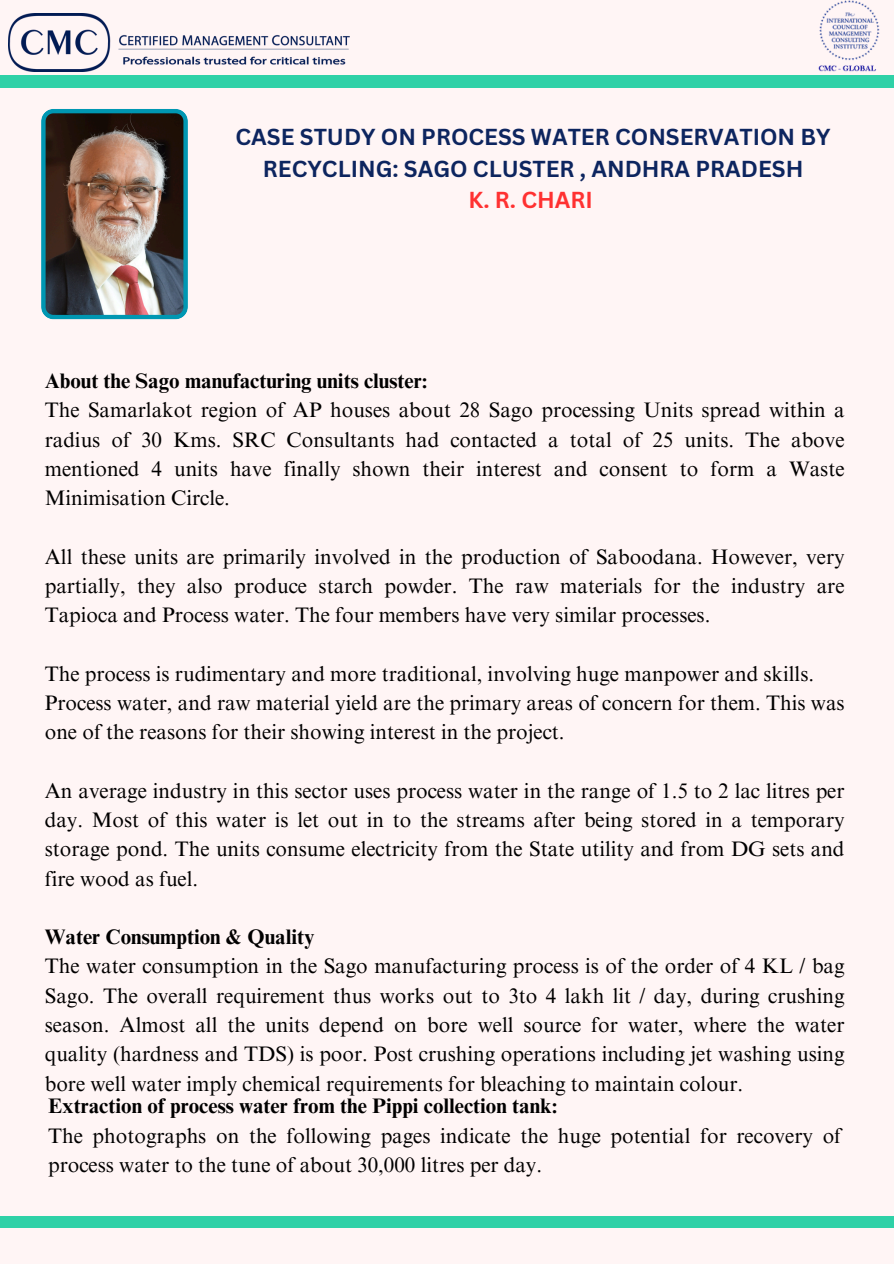
<style>
.page{position:relative;width:894px;height:1264px;background:#fff}
.page>*{position:absolute;margin:0;border:0;box-sizing:border-box;transform-origin:0 0}
.t1{font:700 22.5px/31.5px "Canva Sans";color:#0d255f;text-align:center}
.t2{font:21px/29.2px "Times NRMT Pro";color:#000;text-align:justify}
.t3{font:700 21px "Times NRMT Pro";color:#000}
.s1{color:#ff3131}
</style>
<div class="page">
<div style="left:0;top:0;width:893px;height:1263px;background:#fff5f5"></div>
<div style="left:0;top:76px;width:892px;height:11px;background:#2fd1a7"></div>
<img style="left:9px;top:13px;width:341px;height:59px">
<img style="left:815px;top:0;width:70px;height:76px">
<img style="left:42px;top:109px;width:146px;height:210px">
<div style="left:0;top:1216px;width:893px;height:11px;background:#2fd1a7"></div>
<h1 class="t1" style="left:235px;top:121px;width:596px">CASE STUDY ON PROCESS WATER CONSERVATION BY<br>RECYCLING: SAGO CLUSTER , ANDHRA PRADESH<br><span class="s1">K. R. CHARI</span></h1>
<p class="t3" style="left:45px;top:373px;width:384px">About the Sago manufacturing units cluster:</p>
<p class="t2" style="left:45px;top:398px;width:801px">The Samarlakot region of AP houses about 28 Sago processing Units spread within a radius of 30 Kms. SRC Consultants had contacted a total of 25 units. The above mentioned 4 units have finally shown their interest and consent to form a Waste Minimisation Circle.</p>
<p class="t2" style="left:45px;top:544px;width:801px">All these units are primarily involved in the production of Saboodana. However, very partially, they also produce starch powder. The raw materials for the industry are Tapioca and Process water. The four members have very similar processes.</p>
<p class="t2" style="left:45px;top:661px;width:770px">The process is rudimentary and more traditional, involving huge manpower and skills.</p>
<p class="t2" style="left:45px;top:691px;width:801px">Process water, and raw material yield are the primary areas of concern for them. This was one of the reasons for their showing interest in the project.</p>
<p class="t2" style="left:45px;top:778px;width:801px">An average industry in this sector uses process water in the range of 1.5 to 2 lac litres per day. Most of this water is let out in to the streams after being stored in a temporary storage pond. The units consume electricity from the State utility and from DG sets and fire wood as fuel.</p>
<p class="t3" style="left:45px;top:929px;width:271px">Water Consumption &amp; Quality</p>
<p class="t2" style="left:45px;top:954px;width:801px">The water consumption in the Sago manufacturing process is of the order of 4 KL / bag Sago. The overall requirement thus works out to 3to 4 lakh lit / day, during crushing season. Almost all the units depend on bore well source for water, where the water quality (hardness and TDS) is poor. Post crushing operations including jet washing using bore well water imply chemical requirements for bleaching to maintain colour.</p>
<p class="t3" style="left:48px;top:1098px;width:510px">Extraction of process water from the Pippi collection tank:</p>
<p class="t2" style="left:48px;top:1123px;width:794px">The photographs on the following pages indicate the huge potential for recovery of process water to the tune of about 30,000 litres per day.</p>
</div>
